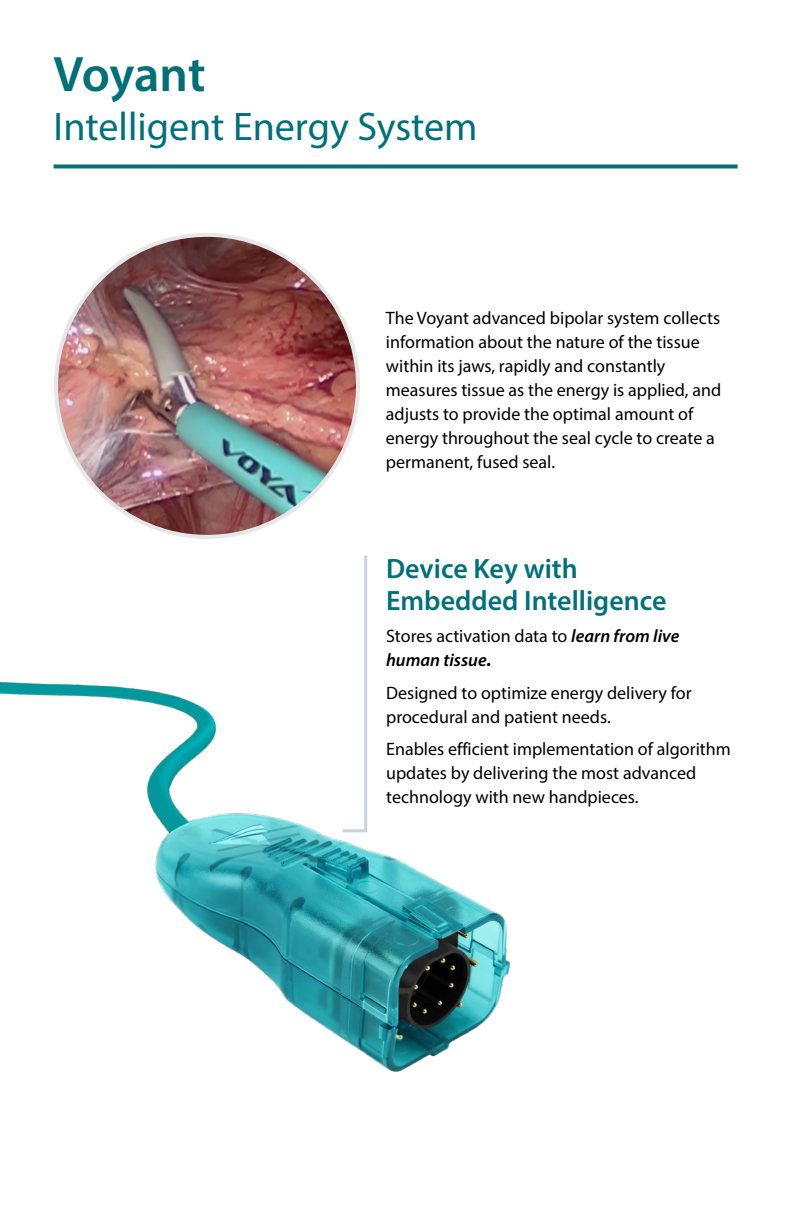
<style>
.page{position:relative;width:792px;height:1224px;background:#fff}
.page>*{position:absolute;margin:0;border:0;box-sizing:border-box;transform-origin:0 0}
.t1{font:600 50px "Myriad Pro";letter-spacing:-.005em;color:#007079}
.t2{font:40px "Myriad Pro";color:#007079}
.t3{font:600 28px/32px "Myriad Pro";color:#007079}
.t4{font:18px/24px "Myriad Pro";color:#000}
.t5{font:italic 600 18px/24px "Myriad Pro";color:#000}
.s1{font-weight:400;font-style:normal}
.s2{font-weight:700}
</style>
<div class="page">
<img style="left:0;top:681px;width:511px;height:391px">
<svg style="left:54px;top:164px;width:684px;height:4px;fill:#007079"></svg>
<img style="left:56px;top:235px;width:302px;height:302px;border-radius:151px">
<svg style="left:340px;top:555px;width:29px;height:279px"></svg>
<h1 class="t1" style="left:54px;top:43px;width:153px">Voyant</h1>
<h2 class="t2" style="left:54px;top:102px;width:426px">Intelligent Energy System</h2>
<p class="t4" style="left:386px;top:306px;width:337px">The Voyant advanced bipolar system collects information about the nature of the tissue within its jaws, rapidly and constantly measures tissue as the energy is applied, and adjusts to provide the optimal amount of energy throughout the seal cycle to create a permanent, fused seal.</p>
<h3 class="t3" style="left:386px;top:552px;width:282px">Device Key with<br>Embedded Intelligence</h3>
<p class="t5" style="left:386px;top:623px;width:295px"><span class="s1">Stores activation data to</span> learn from live human tissue<span class="s2">.</span></p>
<p class="t4" style="left:386px;top:680px;width:307px">Designed to optimize energy delivery for procedural and patient needs.</p>
<p class="t4" style="left:386px;top:737px;width:346px">Enables efficient implementation of algorithm updates by delivering the most advanced technology with new handpieces.</p>
</div>
